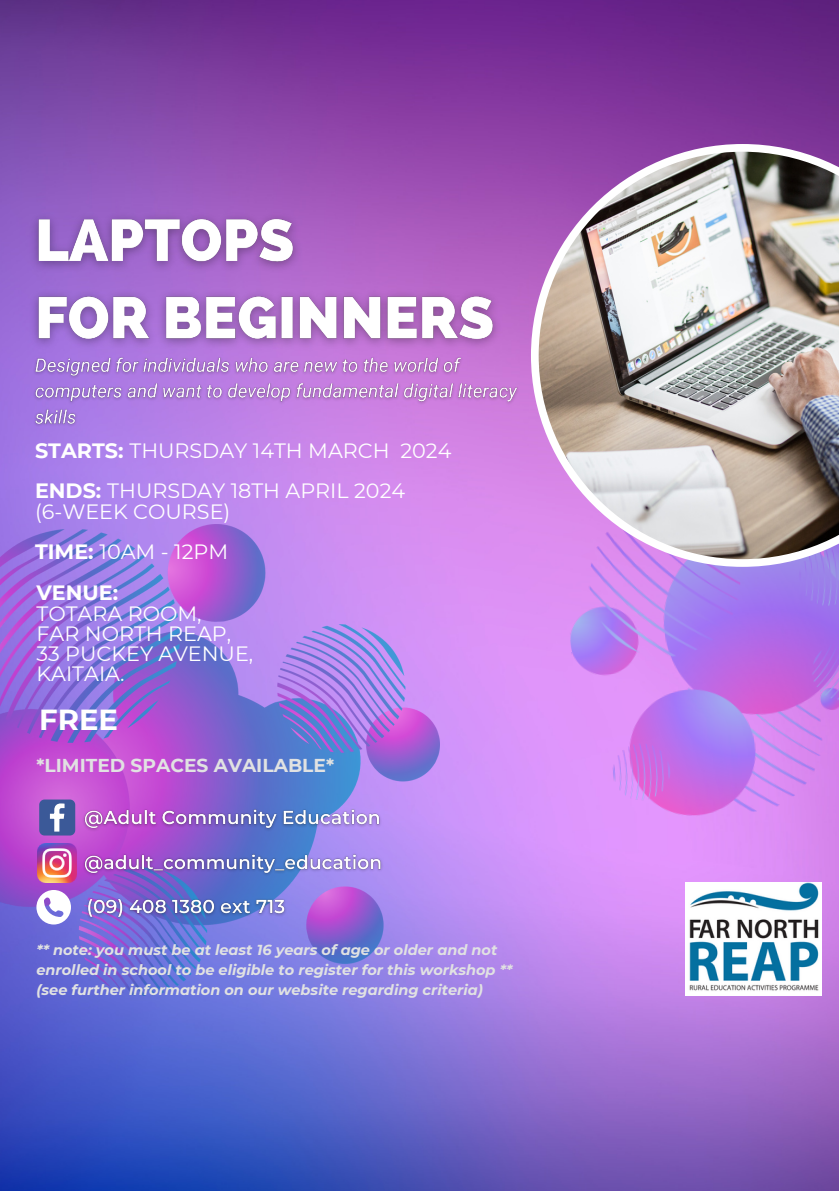
<style>
.page{position:relative;width:839px;height:1191px;background:#fff}
.page>*{position:absolute;margin:0;border:0;box-sizing:border-box;transform-origin:0 0}
.t1{font:700 29px "Montserrat";color:#fff}
.t2{font:20.8px/20.2px "Montserrat";color:#fff}
.t3{font:700 18.6px "Montserrat";color:#e1e2e2}
.t4{font:italic 700 14.4px/20.2px "Montserrat";color:#e1e2e2}
.s1{font-weight:700}
</style>
<div class="page">
<img style="left:0;top:0;width:838px;height:1191px">
<img style="left:559px;top:567px;width:279px;height:258px">
<img style="left:531px;top:144px;width:307px;height:423px">
<img style="left:0;top:525px;width:439px;height:471px">
<img style="left:24px;top:207px;width:284px;height:72px">
<img style="left:24px;top:283px;width:483px;height:72px">
<img style="left:30px;top:352px;width:492px;height:78px">
<img style="left:685px;top:883px;width:136px;height:112px">
<img style="left:37px;top:843px;width:39px;height:39px">
<svg style="left:39px;top:800px;width:36px;height:36px"></svg>
<svg style="left:36px;top:890px;width:35px;height:34px"></svg>
<img style="left:81px;top:849px;width:304px;height:29px">
<img style="left:81px;top:804px;width:303px;height:30px">
<img style="left:84px;top:894px;width:205px;height:29px">
<h3 class="t2" style="left:35px;top:440px;width:418px"><span class="s1">STARTS:</span> THURSDAY 14TH MARCH 2024</h3>
<h3 class="t2" style="left:35px;top:481px;width:371px"><span class="s1">ENDS:</span> THURSDAY 18TH APRIL 2024 (6-WEEK COURSE)</h3>
<p class="t2" style="left:35px;top:541px;width:195px"><span class="s1">TIME:</span> 10AM - 12PM</p>
<h3 class="t2" style="left:36px;top:583px;width:218px"><span class="s1">VENUE:<br></span>TOTARA ROOM,<br>FAR NORTH REAP,<br>33 PUCKEY AVENUE,</h3>
<h2 class="t2" style="left:36px;top:664px;width:90px">KAITAIA.</h2>
<h4 class="t1" style="left:39px;top:702px;width:80px">FREE</h4>
<p class="t3" style="left:36px;top:754px;width:299px">*LIMITED SPACES AVAILABLE*</p>
<p class="t4" style="left:36px;top:939px;width:477px">** note: you must be at least 16 years of age or older and not enrolled in school to be eligible to register for this workshop ** (see further information on our website regarding criteria)</p>
</div>
